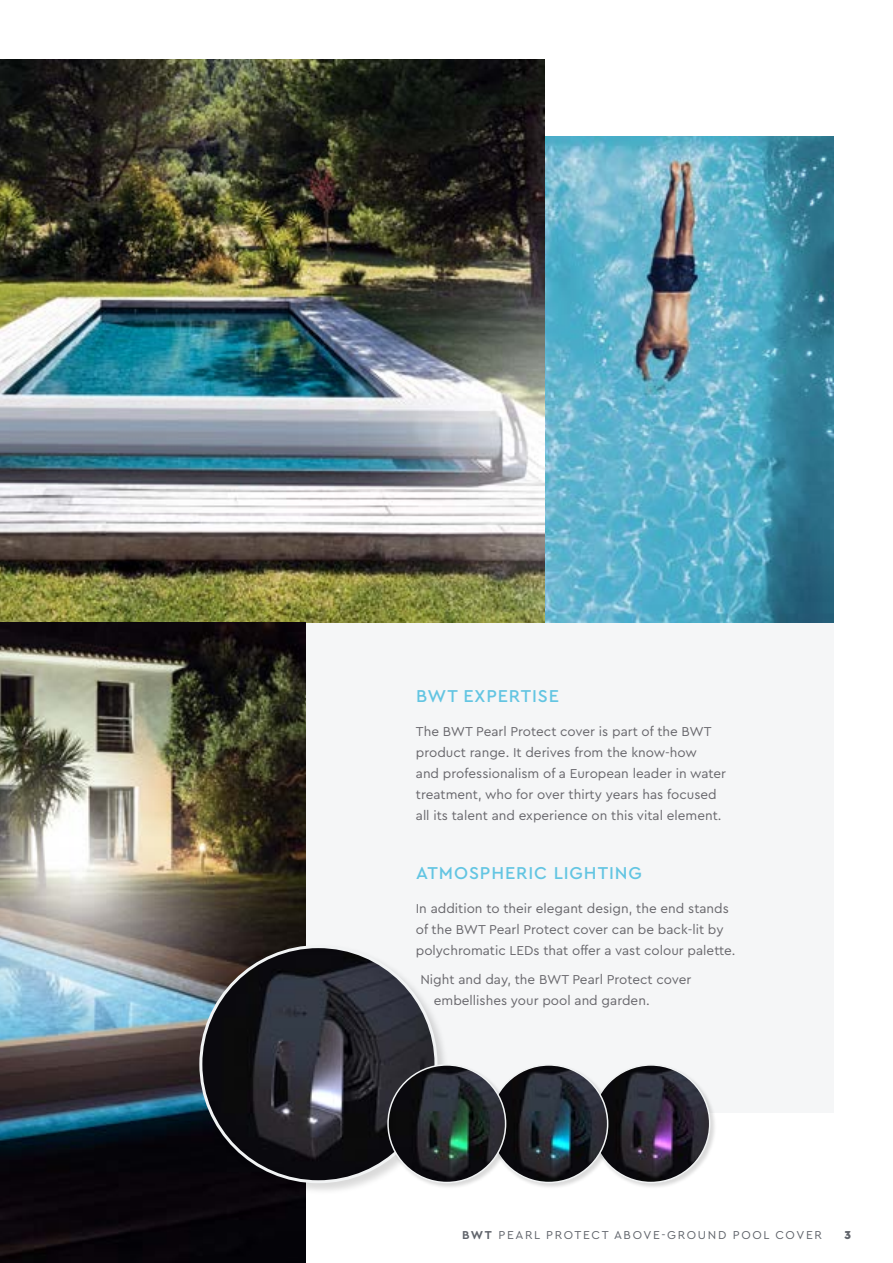
<style>
.page{position:relative;width:893px;height:1263px;background:#fff}
.page>*{position:absolute;margin:0;border:0;box-sizing:border-box;transform-origin:0 0}
.t1{font:500 18px "Cera PRO";letter-spacing:.05em;color:#63c5e2}
.t2{font:13.5px/21px "Cera PRO";color:#68676c}
.t3{font:12px "Cera PRO";letter-spacing:.14em;color:#60646b}
.t4{font:900 12px "Cera PRO";color:#60646b}
.s1{font-weight:700}
</style>
<div class="page">
<svg style="left:305px;top:136px;width:528px;height:807px;fill:#f5f6f7"></svg>
<img style="left:0;top:60px;width:544px;height:562px">
<img style="left:0;top:622px;width:305px;height:641px">
<div style="left:198px;top:943px;width:251px;height:252px;background:#000;opacity:.15"></div>
<img style="left:201px;top:947px;width:235px;height:235px;border-radius:118px">
<div style="left:590px;top:1063px;width:126px;height:126px;background:#000;opacity:.15"></div>
<img style="left:592px;top:1065px;width:118px;height:117px;border-radius:59px">
<div style="left:488px;top:1063px;width:126px;height:126px;background:#000;opacity:.15"></div>
<img style="left:490px;top:1065px;width:118px;height:117px;border-radius:59px">
<div style="left:386px;top:1063px;width:126px;height:126px;background:#000;opacity:.15"></div>
<img style="left:388px;top:1065px;width:118px;height:117px;border-radius:59px">
<div style="left:387px;top:1064px;width:119px;height:119px;border:2px solid #f1f3f4;border-radius:50%"></div>
<h1 class="t1" style="left:416px;top:684px;width:145px">BWT EXPERTISE</h1>
<p class="t2" style="left:416px;top:720px;width:312px">The BWT Pearl Protect cover is part of the BWT product range. It derives from the know-how<br>and professionalism of a European leader in water treatment, who for over thirty years has focused all its talent and experience on this vital element.</p>
<h1 class="t1" style="left:416px;top:861px;width:227px">ATMOSPHERIC LIGHTING</h1>
<p class="t2" style="left:416px;top:897px;width:321px">In addition to their elegant design, the end stands of the BWT Pearl Protect cover can be back-lit by polychromatic LEDs that offer a vast colour palette.</p>
<p class="t2" style="left:434px;top:969px;width:259px;text-indent:-14px">Night and day, the BWT Pearl Protect cover embellishes your pool and garden.</p>
<p class="t3" style="left:462px;top:1227px;width:361px"><span class="s1">BWT</span> PEARL PROTECT ABOVE-GROUND POOL COVER</p>
<p class="t4" style="left:844px;top:1227px;width:8px">3</p>
</div>
